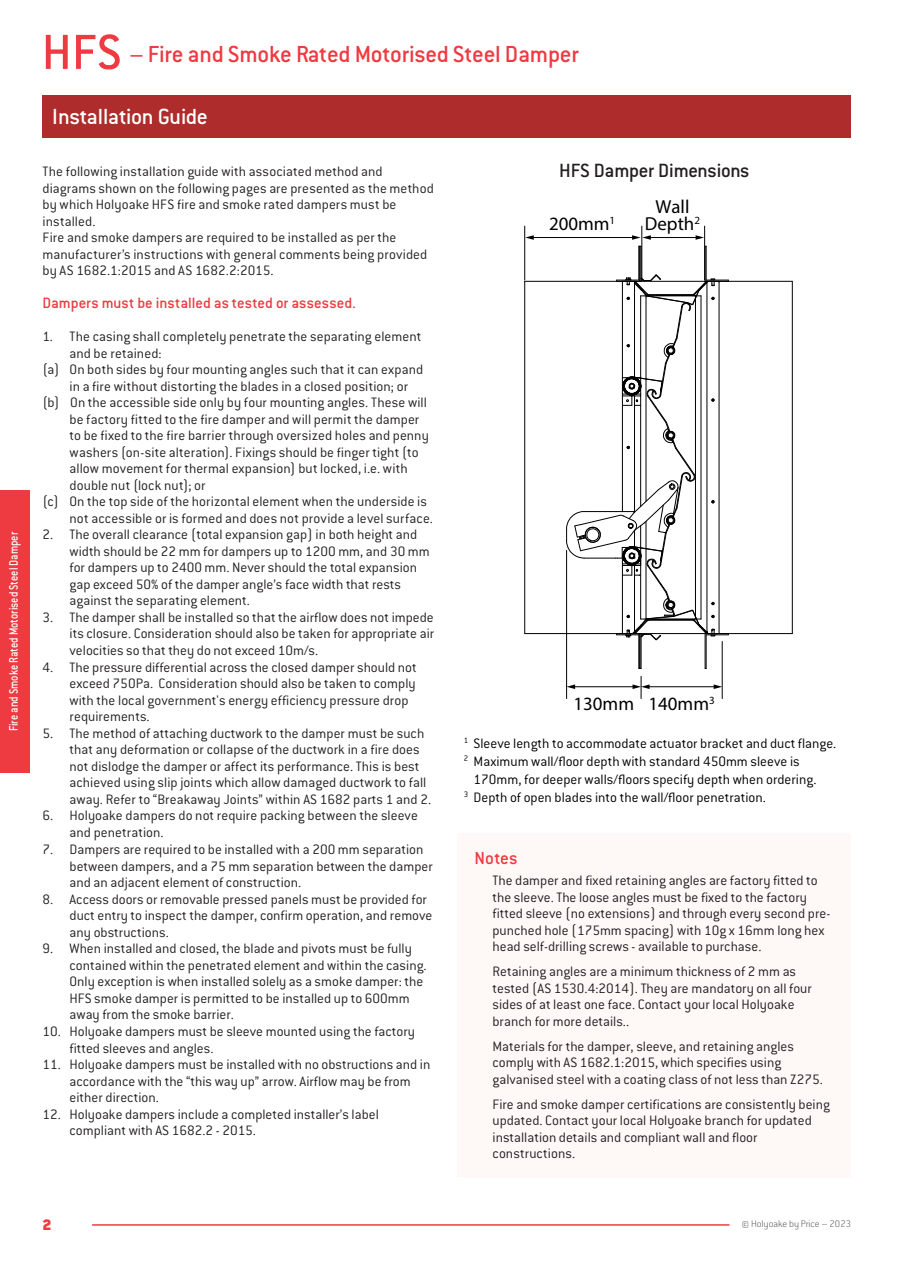
<style>
.page{position:relative;width:915px;height:1263px;background:#fff}
.page>*{position:absolute;margin:0;border:0;box-sizing:border-box;transform-origin:0 0}
.t1{font:25.5px "Conduit ITC Medium";letter-spacing:-.01em;color:#ee3a41}
.t2{font:24px "Conduit ITC Medium";letter-spacing:-.015em;color:#fff}
.Model_number{font:21px "Conduit ITC Medium";letter-spacing:-.015em;color:#231f20}
.Sub_Head{font:19.2px "Conduit ITC Medium";letter-spacing:.005em;color:#ee3a41}
.t3{font:18.9px/17.2px "Myriad Pro";color:#000;text-align:center}
.Body_Bold{font:16.5px "Conduit ITC Medium";color:#ee3a41}
.t4{font:16.5px "Conduit ITC Black";color:#ee3a41}
.Body_Bold-2{font:15px/16.5px "Conduit ITC Light";color:#231f20}
.Bullet_Point{font:15px/16.5px "Conduit ITC Light";color:#231f20}
.t5{font:15px "Conduit ITC Light";color:#000}
.t6{font:13.5px "Conduit ITC Medium";color:#fff;scale:.85 1}
.t7{font:300 10.5px "Conduit ITC Extra";color:#57585a}
.t8{font:8.7px/18px "Conduit ITC Light";color:#000}
.s1{font-size:54px}
</style>
<div class="page">
<div style="left:0;top:490px;width:29px;height:283px;background:#ee3a41"></div>
<hr style="left:92px;top:1224px;width:637px;height:2px;background:#ee3a41">
<div style="left:457px;top:834px;width:393px;height:344px;background:#fef8f6"></div>
<div style="left:43px;top:95px;width:807px;height:43px;background:#ae2c2b"></div>
<hr style="left:791px;top:281px;width:1px;height:353px;background:#000">
<hr style="left:524px;top:281px;width:1px;height:353px;background:#000">
<hr style="left:524px;top:281px;width:268px;height:1px;background:#000">
<hr style="left:524px;top:633px;width:268px;height:1px;background:#000">
<hr style="left:638px;top:635px;width:1px;height:33px;background:#000">
<hr style="left:638px;top:246px;width:1px;height:34px;background:#000">
<hr style="left:704px;top:634px;width:1px;height:34px;background:#000">
<hr style="left:705px;top:635px;width:1px;height:33px;background:#000">
<hr style="left:705px;top:246px;width:1px;height:34px;background:#000">
<hr style="left:640px;top:246px;width:1px;height:35px;background:#000">
<hr style="left:639px;top:246px;width:1px;height:35px;background:#000">
<hr style="left:639px;top:634px;width:1px;height:34px;background:#000">
<hr style="left:640px;top:634px;width:1px;height:34px;background:#000">
<svg style="left:565px;top:274px;width:163px;height:367px"></svg>
<hr style="left:573px;top:686px;width:61px;height:1px;background:#000">
<svg style="left:567px;top:684px;width:8px;height:5px"></svg>
<hr style="left:566px;top:550px;width:1px;height:148px;background:#000">
<hr style="left:646px;top:237px;width:52px;height:1px;background:#000">
<svg style="left:695px;top:235px;width:8px;height:5px"></svg>
<hr style="left:641px;top:226px;width:1px;height:54px;background:#000">
<hr style="left:704px;top:226px;width:1px;height:54px;background:#000">
<hr style="left:647px;top:686px;width:68px;height:1px;background:#000">
<svg style="left:713px;top:684px;width:8px;height:5px"></svg>
<svg style="left:632px;top:676px;width:17px;height:22px"></svg>
<hr style="left:721px;top:641px;width:1px;height:57px;background:#000">
<hr style="left:529px;top:237px;width:106px;height:1px;background:#000">
<svg style="left:525px;top:235px;width:8px;height:5px"></svg>
<svg style="left:632px;top:235px;width:18px;height:5px"></svg>
<hr style="left:524px;top:226px;width:1px;height:54px;background:#000">
<p class="t6" style="left:5px;top:731px;width:236px;rotate:-90deg">Fire and Smoke Rated Motorised Steel Damper</p>
<p class="t1" style="left:42px;top:38px;width:538px"><span class="s1">HFS</span> – Fire and Smoke Rated Motorised Steel Damper</p>
<p class="t2" style="left:52px;top:101px;width:157px">Installation Guide</p>
<p class="Body_Bold-2" style="left:43px;top:163px;width:392px">The following installation guide with associated method and diagrams shown on the following pages are presented as the method by which Holyoake HFS fire and smoke rated dampers must be installed.<br>Fire and smoke dampers are required to be installed as per the manufacturer’s instructions with general comments being provided by AS 1682.1:2015 and AS 1682.2:2015.</p>
<p class="Body_Bold" style="left:43px;top:293px;width:315px">Dampers must be installed as tested or assessed.</p>
<p class="Body_Bold-2" style="left:70px;top:328px;width:353px;text-indent:-27px">1. The casing shall completely penetrate the separating element and be retained:</p>
<p class="Body_Bold-2" style="left:70px;top:361px;width:355px;text-indent:-27px">(a) On both sides by four mounting angles such that it can expand in a fire without distorting the blades in a closed position; or</p>
<p class="Body_Bold-2" style="left:70px;top:394px;width:360px;text-indent:-27px">(b) On the accessible side only by four mounting angles. These will be factory fitted to the fire damper and will permit the damper to be fixed to the fire barrier through oversized holes and penny washers (on-site alteration). Fixings should be finger tight (to allow movement for thermal expansion) but locked, i.e. with double nut (lock nut); or</p>
<p class="Body_Bold-2" style="left:70px;top:493px;width:365px;text-indent:-27px">(c) On the top side of the horizontal element when the underside is not accessible or is formed and does not provide a level surface.</p>
<p class="Body_Bold-2" style="left:70px;top:526px;width:361px;text-indent:-27px">2. The overall clearance (total expansion gap) in both height and width should be 22 mm for dampers up to 1200 mm, and 30 mm for dampers up to 2400 mm. Never should the total expansion gap exceed 50% of the damper angle’s face width that rests against the separating element.</p>
<p class="Body_Bold-2" style="left:70px;top:608px;width:366px;text-align:justify;text-indent:-27px">3. The damper shall be installed so that the airflow does not impede its closure. Consideration should also be taken for appropriate air velocities so that they do not exceed 10m/s.</p>
<p class="Body_Bold-2" style="left:70px;top:658px;width:348px;text-indent:-27px">4. The pressure differential across the closed damper should not exceed 750Pa. Consideration should also be taken to comply with the local government's energy efficiency pressure drop requirements.</p>
<p class="Body_Bold-2" style="left:70px;top:724px;width:363px;text-indent:-27px">5. The method of attaching ductwork to the damper must be such that any deformation or collapse of the ductwork in a fire does not dislodge the damper or affect its performance. This is best achieved using slip joints which allow damaged ductwork to fall away. Refer to “Breakaway Joints” within AS 1682 parts 1 and 2.</p>
<p class="Body_Bold-2" style="left:70px;top:807px;width:350px;text-indent:-27px">6. Holyoake dampers do not require packing between the sleeve and penetration.</p>
<p class="Body_Bold-2" style="left:70px;top:841px;width:364px;text-indent:-27px">7. Dampers are required to be installed with a 200 mm separation between dampers, and a 75 mm separation between the damper and an adjacent element of construction.</p>
<p class="Body_Bold-2" style="left:70px;top:890px;width:364px;text-indent:-27px">8. Access doors or removable pressed panels must be provided for duct entry to inspect the damper, confirm operation, and remove any obstructions.</p>
<p class="Body_Bold-2" style="left:70px;top:940px;width:358px;text-indent:-27px">9. When installed and closed, the blade and pivots must be fully contained within the penetrated element and within the casing.<br>Only exception is when installed solely as a smoke damper: the HFS smoke damper is permitted to be installed up to 600mm away from the smoke barrier.</p>
<p class="Body_Bold-2" style="left:70px;top:1022px;width:347px;text-indent:-27px">10. Holyoake dampers must be sleeve mounted using the factory fitted sleeves and angles.</p>
<p class="Body_Bold-2" style="left:70px;top:1055px;width:362px;text-indent:-27px">11. Holyoake dampers must be installed with no obstructions and in accordance with the “this way up” arrow. Airflow may be from either direction.</p>
<p class="Body_Bold-2" style="left:70px;top:1105px;width:310px;text-indent:-27px">12. Holyoake dampers include a completed installer’s label compliant with AS 1682.2 - 2015.</p>
<p class="Model_number" style="left:559px;top:158px;width:192px">HFS Damper Dimensions</p>
<p class="t3" style="left:549px;top:215px;width:68px">200mm<sup>1</sup></p>
<p class="t3" style="left:644px;top:198px;width:57px">Wall<br>Depth<sup>2</sup></p>
<p class="t3" style="left:573px;top:695px;width:143px">130mm 140mm<sup>3</sup></p>
<p class="t8" style="left:463px;top:731px;width:6px">1<br>2</p>
<p class="t5" style="left:473px;top:734px;width:364px">Sleeve length to accommodate actuator bracket and duct flange.</p>
<p class="t5" style="left:473px;top:752px;width:327px">Maximum wall/floor depth with standard 450mm sleeve is</p>
<p class="t5" style="left:473px;top:770px;width:344px">170mm, for deeper walls/floors specify depth when ordering.</p>
<p class="t5" style="left:463px;top:788px;width:303px"><sup>3</sup> Depth of open blades into the wall/floor penetration.</p>
<p class="Sub_Head" style="left:474px;top:846px;width:44px">Notes</p>
<p class="Bullet_Point" style="left:492px;top:872px;width:339px">The damper and fixed retaining angles are factory fitted to the sleeve. The loose angles must be fixed to the factory fitted sleeve (no extensions) and through every second pre&shy;punched hole (175mm spacing) with 10g x 16mm long hex head self-drilling screws - available to purchase.</p>
<p class="Bullet_Point" style="left:492px;top:963px;width:321px">Retaining angles are a minimum thickness of 2 mm as tested (AS 1530.4:2014). They are mandatory on all four sides of at least one face. Contact your local Holyoake branch for more details..</p>
<p class="Bullet_Point" style="left:492px;top:1037px;width:332px">Materials for the damper, sleeve, and retaining angles comply with AS 1682.1:2015, which specifies using galvanised steel with a coating class of not less than Z275.</p>
<p class="Bullet_Point" style="left:492px;top:1095px;width:339px">Fire and smoke damper certifications are consistently being updated. Contact your local Holyoake branch for updated installation details and compliant wall and floor constructions.</p>
<p class="t4" style="left:43px;top:1214px;width:11px">2</p>
<p class="t7" style="left:741px;top:1218px;width:111px">© Holyoake by Price – 2023</p>
</div>
